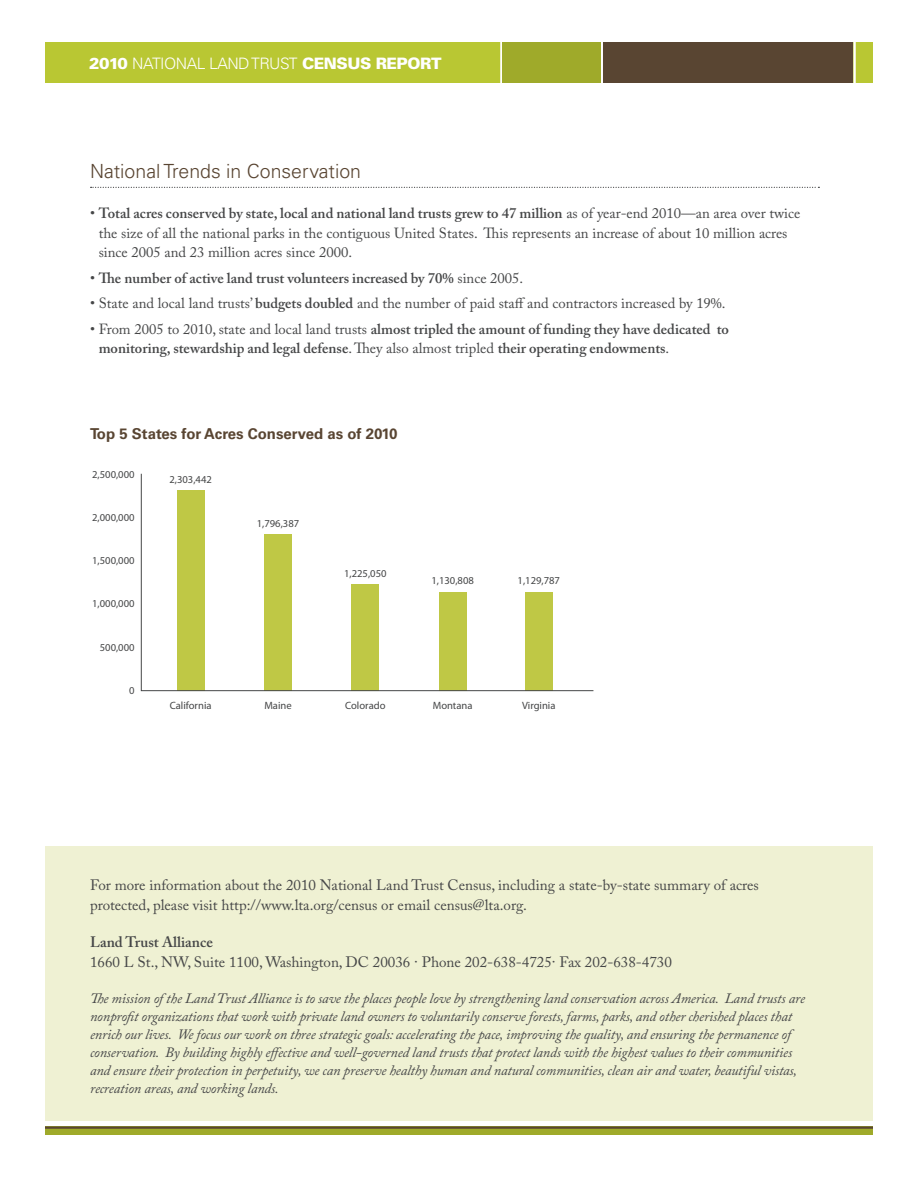
<style>
.page{position:relative;width:918px;height:1188px;background:#fff}
.page>*{position:absolute;margin:0;border:0;box-sizing:border-box;transform-origin:0 0}
.t1{font:300 19.5px "Univers";color:#594532}
.t2{font:300 15.75px "Univers";letter-spacing:-.03em;color:#fff}
.t3{font:15px/19.5px "Adobe Caslon Pro";color:#454647}
.t4{font:700 15px "Univers";color:#594532}
.t5{font:600 15px "Adobe Caslon Pro";color:#454647}
.t6{font:14.7px/19.5px "Adobe Caslon Pro";color:#454647}
.t7{font:600 14.7px/19.5px "Adobe Caslon Pro";color:#454647}
.t8{font:italic 14.25px/18px "Adobe Caslon Pro";letter-spacing:-.01em;color:#454647}
.t9{font:300 10.65px "Univers";color:#454647}
.s1{font-weight:900}
.s2{font-weight:600}
.s3{font-weight:400}
</style>
<div class="page">
<div style="left:45px;top:846px;width:828px;height:274px;background:#eff1d3"></div>
<svg style="left:91px;top:187px;width:728px;height:1px"></svg>
<svg style="left:141px;top:473px;width:453px;height:218px"></svg>
<div style="left:45px;top:42px;width:828px;height:40px;background:#b9c733"></div>
<div style="left:602px;top:42px;width:252px;height:40px;background:#594532"></div>
<hr style="left:601px;top:40px;width:2px;height:47px;background:#fff">
<hr style="left:854px;top:40px;width:2px;height:47px;background:#fff">
<hr style="left:500px;top:40px;width:2px;height:47px;background:#fff">
<div style="left:45px;top:1126px;width:828px;height:10px;background:#9faa2a"></div>
<hr style="left:45px;top:1126px;width:828px;height:3px;background:#594532">
<div style="left:502px;top:42px;width:99px;height:40px;background:#9faa2a"></div>
<p class="t2" style="left:89px;top:54px;width:354px"><span class="s1">2010</span> NATIONAL LAND TRUST <span class="s1">CENSUS REPORT</span></p>
<p class="t1" style="left:90px;top:159px;width:273px">National Trends in Conservation</p>
<p class="t6" style="left:99px;top:203px;width:703px;text-indent:-9px">• <span class="s2">Total acres conserved by state, local and national land trusts grew to 47 million</span> as of year-end 2010—an area over twice the size of all the national parks in the contiguous United States. This represents an increase of about 10 million acres since 2005 and 23 million acres since 2000.</p>
<p class="t7" style="left:90px;top:268px;width:435px"><span class="s3">•</span> The number of active land trust volunteers increased by 70% <span class="s3">since 2005.</span></p>
<p class="t6" style="left:90px;top:293px;width:637px">• State and local land trusts’ <span class="s2">budgets doubled</span> and the number of paid staff and contractors increased by 19%.</p>
<p class="t7" style="left:99px;top:319px;width:632px;text-indent:-9px"><span class="s3">• From 2005 to 2010, state and local land trusts</span> almost tripled the amount of funding they have dedicated to monitoring, stewardship and legal defense<span class="s3">. They also almost tripled</span> their operating endowments<span class="s3">.</span></p>
<p class="t4" style="left:90px;top:425px;width:309px">Top 5 States for Acres Conserved as of 2010</p>
<p class="t9" style="left:92px;top:468px;width:44px">2,500,000</p>
<p class="t9" style="left:92px;top:511px;width:44px">2,000,000</p>
<p class="t9" style="left:92px;top:554px;width:44px">1,500,000</p>
<p class="t9" style="left:92px;top:597px;width:44px">1,000,000</p>
<p class="t9" style="left:100px;top:640px;width:36px">500,000</p>
<p class="t9" style="left:129px;top:684px;width:7px">0</p>
<p class="t9" style="left:169px;top:473px;width:44px">2,303,442</p>
<p class="t9" style="left:257px;top:517px;width:44px">1,796,387</p>
<p class="t9" style="left:344px;top:567px;width:44px">1,225,050</p>
<p class="t9" style="left:431px;top:574px;width:44px">1,130,808</p>
<p class="t9" style="left:518px;top:574px;width:44px">1,129,787</p>
<p class="t9" style="left:170px;top:699px;width:43px">California</p>
<p class="t9" style="left:264px;top:699px;width:29px">Maine</p>
<p class="t9" style="left:345px;top:699px;width:42px">Colorado</p>
<p class="t9" style="left:433px;top:699px;width:41px">Montana</p>
<p class="t9" style="left:522px;top:699px;width:35px">Virginia</p>
<p class="t3" style="left:90px;top:875px;width:670px">For more information about the 2010 National Land Trust Census, including a state-by-state summary of acres protected, please visit http://www.lta.org/census or email census@lta.org.</p>
<p class="t5" style="left:90px;top:933px;width:124px">Land Trust Alliance</p>
<p class="t3" style="left:90px;top:952px;width:583px">1660 L St., NW, Suite 1100, Washington, DC 20036 · Phone 202-638-4725· Fax 202-638-4730</p>
<p class="t8" style="left:90px;top:989px;width:717px">The mission of the Land Trust Alliance is to save the places people love by strengthening land conservation across America. Land trusts are nonprofit organizations that work with private land owners to voluntarily conserve forests, farms, parks, and other cherished places that enrich our lives. We focus our work on three strategic goals: accelerating the pace, improving the quality, and ensuring the permanence of conservation. By building highly effective and well-governed land trusts that protect lands with the highest values to their communities and ensure their protection in perpetuity, we can preserve healthy human and natural communities, clean air and water, beautiful vistas, recreation areas, and working lands.</p>
</div>
